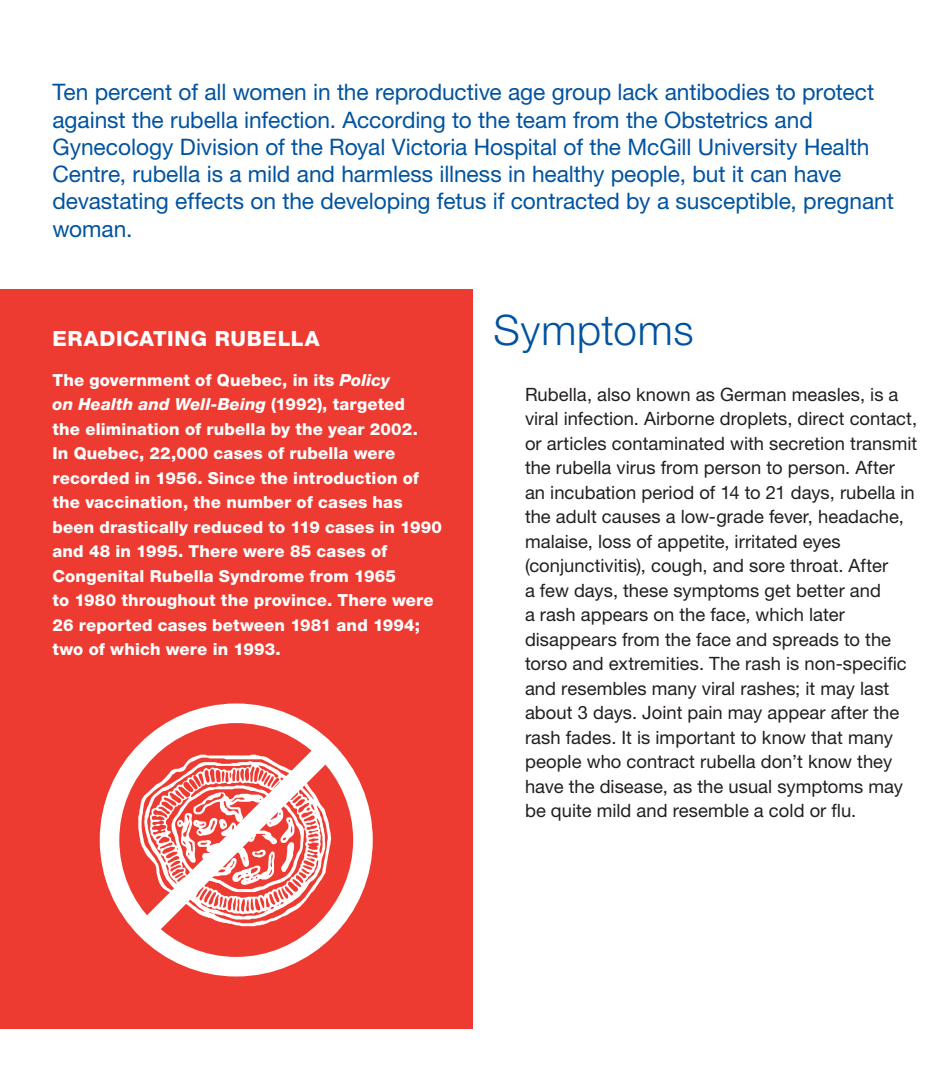
<style>
.page{position:relative;width:945px;height:1071px;background:#fff}
.page>*{position:absolute;margin:0;border:0;box-sizing:border-box;transform-origin:0 0}
._02_01_01_Titre_bleu{font:300 42px "Helvetica Neue LT Std";letter-spacing:.02em;color:#0153a0}
._03_01_Texte_intro_b{font:22.75px/27.3px "Helvetica Neue LT Std";letter-spacing:-.005em;color:#0153a0}
._02_02_Sous_titre{font:800 21px "Helvetica Neue LT Std";letter-spacing:.03em;color:#fff}
._03_02_01_Texte_cour{font:18.38px/24.5px "Helvetica Neue LT Std";letter-spacing:.005em;color:#231f20}
._03_02_01_Texte_cour-2{font:800 16.62px/24.5px "Helvetica Neue LT Std";letter-spacing:.01em;color:#fff}
.s1{font-style:italic}
</style>
<div class="page">
<div style="left:0;top:290px;width:472px;height:739px;background:#ee3b32"></div>
<div style="left:100px;top:704px;width:273px;height:273px;border:20px solid #fff;border-radius:50%"></div>
<svg style="left:118px;top:722px;width:236px;height:236px"></svg>
<p class="_03_01_Texte_intro_b" style="left:52px;top:78px;width:843px">Ten percent of all women in the reproductive age group lack antibodies to protect against the rubella infection. According to the team from the Obstetrics and Gynecology Division of the Royal Victoria Hospital of the McGill University Health Centre, rubella is a mild and harmless illness in healthy people, but it can have devastating effects on the developing fetus if contracted by a susceptible, pregnant woman.</p>
<p class="_02_02_Sous_titre" style="left:52px;top:326px;width:269px">Eradicating rubella</p>
<p class="_03_02_01_Texte_cour-2" style="left:52px;top:368px;width:391px">The government of Quebec, in its <span class="s1">Policy<br>on Health and Well-Being</span> (1992), targeted<br>the elimination of rubella by the year 2002.<br>In Quebec, 22,000 cases of rubella were recorded in 1956. Since the introduction of the vaccination, the number of cases has been drastically reduced to 119 cases in 1990 and 48 in 1995. There were 85 cases of Congenital Rubella Syndrome from 1965<br>to 1980 throughout the province. There were 26 reported cases between 1981 and 1994; two of which were in 1993.</p>
<p class="_02_01_01_Titre_bleu" style="left:494px;top:304px;width:202px">Symptoms</p>
<p class="_03_02_01_Texte_cour" style="left:525px;top:382px;width:394px">Rubella, also known as German measles, is a viral infection. Airborne droplets, direct contact, or articles contaminated with secretion transmit the rubella virus from person to person. After an incubation period of 14 to 21 days, rubella in the adult causes a low-grade fever, headache, malaise, loss of appetite, irritated eyes (conjunctivitis), cough, and sore throat. After<br>a few days, these symptoms get better and<br>a rash appears on the face, which later disappears from the face and spreads to the torso and extremities. The rash is non-specific and resembles many viral rashes; it may last about 3 days. Joint pain may appear after the rash fades. It is important to know that many people who contract rubella don’t know they have the disease, as the usual symptoms may be quite mild and resemble a cold or flu.</p>
</div>
